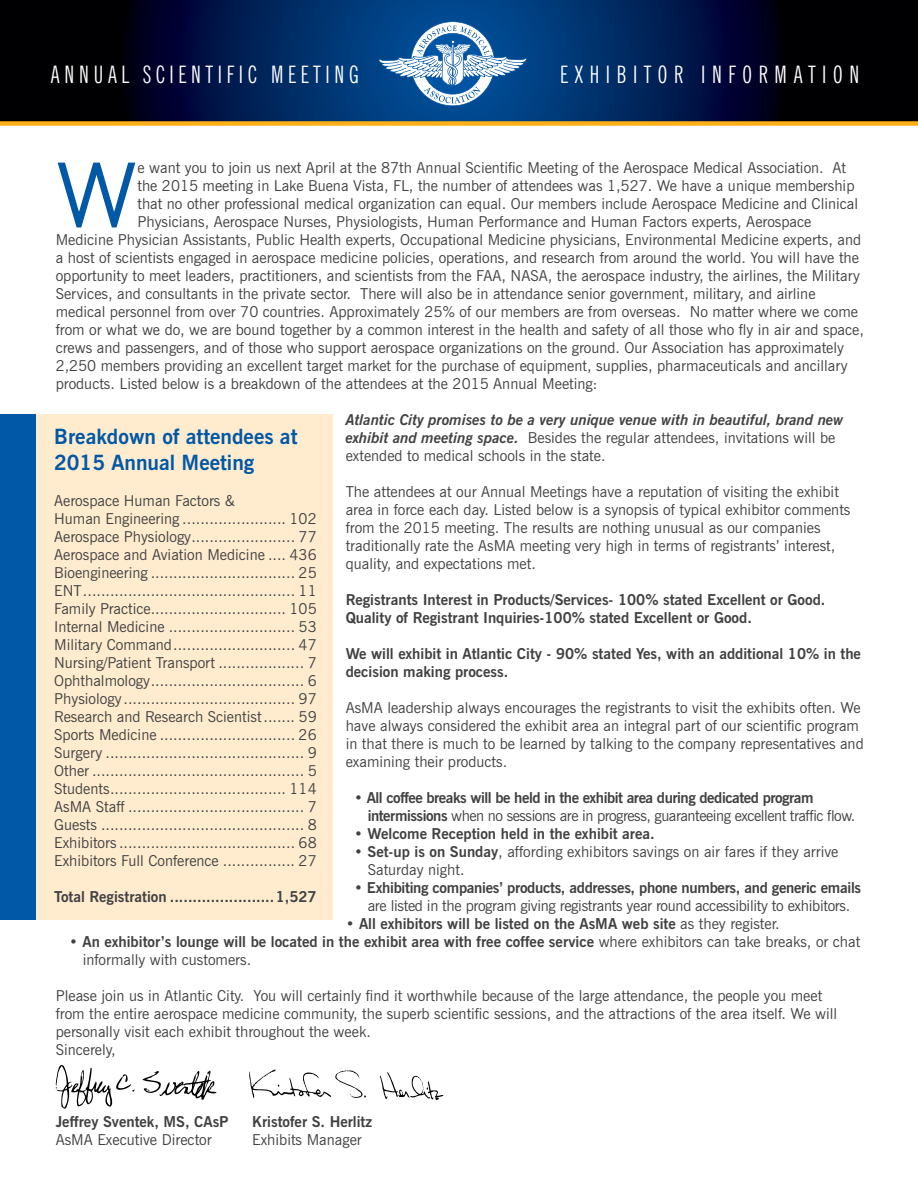
<style>
.page{position:relative;width:918px;height:1188px;background:#fff}
.page>*{position:absolute;margin:0;border:0;box-sizing:border-box;transform-origin:0 0}
.t1{font:89.7px "News Gothic BT";color:#0058a6}
.t2{font:extra-condensed 24px "News Gothic BT";letter-spacing:.2em;color:#fff}
.t3{font:extra-condensed 24px "News Gothic BT";letter-spacing:.28em;color:#fff}
.t4{font:700 21px/25.2px "News Gothic BT";color:#0058a6}
.t5{font:15px/18px "News Gothic BT";color:#414042}
.t6{font:700 15px/18px "News Gothic BT";color:#414042}
.t7{font:italic 700 15px/18px "News Gothic BT";color:#414042}
.t8{font:15px/18px "News Gothic BT";letter-spacing:-.02em;color:#414042;text-align:center}
.t9{font:700 15px/18px "News Gothic BT";letter-spacing:-.03em;color:#414042}
.s1{font-weight:400;font-style:normal}
.s2{font-weight:400}
.s3{font-weight:700}
</style>
<div class="page">
<svg style="left:0;top:0;width:918px;height:121px;background:#00163b"></svg>
<svg style="left:379px;top:21px;width:148px;height:85px"></svg>
<div style="left:0;top:414px;width:332px;height:505px;background:#ffecce"></div>
<svg style="left:56px;top:1065px;width:79px;height:44px"></svg>
<svg style="left:142px;top:1070px;width:75px;height:30px"></svg>
<svg style="left:380px;top:1072px;width:63px;height:28px"></svg>
<svg style="left:249px;top:1069px;width:117px;height:29px"></svg>
<div style="left:0;top:121px;width:918px;height:5px;background:#fcaf17"></div>
<div style="left:0;top:414px;width:35px;height:505px;background:#0058a6"></div>
<h2 class="t2" style="left:51px;top:60px;width:309px">ANNUAL SCIENTIFIC MEETING</h2>
<h2 class="t3" style="left:560px;top:60px;width:301px">EXHIBITOR INFORMATION</h2>
<h1 class="t1" style="left:56px;top:141px;width:83px">W</h1>
<p class="t5" style="left:137px;top:159px;width:710px">e want you to join us next April at the 87th Annual Scientific Meeting of the Aerospace Medical Association. At</p>
<p class="t5" style="left:137px;top:177px;width:719px">the 2015 meeting in Lake Buena Vista, FL, the number of attendees was 1,527. We have a unique membership</p>
<p class="t5" style="left:137px;top:195px;width:722px">that no other professional medical organization can equal. Our members include Aerospace Medicine and Clinical</p>
<p class="t5" style="left:137px;top:213px;width:676px">Physicians, Aerospace Nurses, Physiologists, Human Performance and Human Factors experts, Aerospace</p>
<p class="t5" style="left:56px;top:231px;width:807px">Medicine Physician Assistants, Public Health experts, Occupational Medicine physicians, Environmental Medicine experts, and</p>
<p class="t5" style="left:56px;top:249px;width:805px">a host of scientists engaged in aerospace medicine policies, operations, and research from around the world. You will have the</p>
<p class="t5" style="left:56px;top:267px;width:806px">opportunity to meet leaders, practitioners, and scientists from the FAA, NASA, the aerospace industry, the airlines, the Military</p>
<p class="t5" style="left:56px;top:285px;width:761px">Services, and consultants in the private sector. There will also be in attendance senior government, military, and airline</p>
<p class="t5" style="left:56px;top:303px;width:804px">medical personnel from over 70 countries. Approximately 25% of our members are from overseas. No matter where we come</p>
<p class="t5" style="left:56px;top:321px;width:810px">from or what we do, we are bound together by a common interest in the health and safety of all those who fly in air and space,</p>
<p class="t5" style="left:56px;top:339px;width:790px">crews and passengers, and of those who support aerospace organizations on the ground. Our Association has approximately</p>
<p class="t5" style="left:56px;top:357px;width:794px">2,250 members providing an excellent target market for the purchase of equipment, supplies, pharmaceuticals and ancillary</p>
<p class="t5" style="left:56px;top:375px;width:543px">products. Listed below is a breakdown of the attendees at the 2015 Annual Meeting:</p>
<p class="t7" style="left:346px;top:411px;width:499px">Atlantic City promises to be a very unique venue with in beautiful, brand new exhibit and meeting space. <span class="s1">Besides the regular attendees, invitations will be extended to medical schools in the state.</span></p>
<p class="t5" style="left:346px;top:483px;width:506px">The attendees at our Annual Meetings have a reputation of visiting the exhibit area in force each day. Listed below is a synopsis of typical exhibitor comments from the 2015 meeting. The results are nothing unusual as our companies traditionally rate the AsMA meeting very high in terms of registrants’ interest, quality, and expectations met.</p>
<p class="t6" style="left:346px;top:591px;width:481px">Registrants Interest in Products/Services- 100% stated Excellent or Good.<br>Quality of Registrant Inquiries-100% stated Excellent or Good.</p>
<p class="t6" style="left:346px;top:645px;width:517px">We will exhibit in Atlantic City - 90% stated Yes, with an additional 10% in the decision making process.</p>
<p class="t5" style="left:346px;top:699px;width:520px">AsMA leadership always encourages the registrants to visit the exhibits often. We have always considered the exhibit area an integral part of our scientific program in that there is much to be learned by talking to the company representatives and examining their products.</p>
<p class="t9" style="left:368px;top:789px;width:489px;text-indent:-14px"><span class="s2">•</span> All coffee breaks will be held in the exhibit area during dedicated program intermissions <span class="s2">when no sessions are in progress, guaranteeing excellent traffic flow.</span></p>
<p class="t6" style="left:354px;top:825px;width:302px"><span class="s2">•</span> Welcome Reception held in the exhibit area.</p>
<p class="t5" style="left:368px;top:843px;width:472px;text-indent:-13px">• <span class="s3">Set-up is on Sunday</span>, affording exhibitors savings on air fares if they arrive<br>Saturday night.</p>
<p class="t8" style="left:354px;top:879px;width:508px">• <span class="s3">Exhibiting companies’ products, addresses, phone numbers, and generic emails </span>are listed in the program giving registrants year round accessibility to exhibitors.</p>
<p class="t6" style="left:346px;top:915px;width:435px"><span class="s2">•</span> All exhibitors will be listed on the AsMA web site <span class="s2">as they register.</span></p>
<p class="t6" style="left:83px;top:933px;width:779px;text-indent:-14px"><span class="s2">•</span> An exhibitor’s lounge will be located in the exhibit area with free coffee service <span class="s2">where exhibitors can take breaks, or chat informally with customers.</span></p>
<p class="t5" style="left:56px;top:987px;width:783px">Please join us in Atlantic City. You will certainly find it worthwhile because of the large attendance, the people you meet from the entire aerospace medicine community, the superb scientific sessions, and the attractions of the area itself. We will personally visit each exhibit throughout the week.<br>Sincerely,</p>
<h3 class="t4" style="left:54px;top:424px;width:245px">Breakdown of attendees at<br>2015 Annual Meeting</h3>
<p class="t5" style="left:54px;top:491px;width:264px">Aerospace Human Factors &amp;<br>Human Engineering ....................... 102<br>Aerospace Physiology....................... 77<br>Aerospace and Aviation Medicine .... 436<br>Bioengineering ................................ 25<br>ENT............................................... 11<br>Family Practice.............................. 105<br>Internal Medicine ............................ 53<br>Military Command........................... 47<br>Nursing/Patient Transport ................... 7<br>Ophthalmology.................................. 6<br>Physiology ...................................... 97<br>Research and Research Scientist....... 59<br>Sports Medicine .............................. 26<br>Surgery ............................................ 9<br>Other ............................................... 5<br>Students....................................... 114<br>AsMA Staff ....................................... 7<br>Guests ............................................. 8<br>Exhibitors ....................................... 68<br>Exhibitors Full Conference ................ 27</p>
<p class="t6" style="left:54px;top:887px;width:264px">Total Registration .......................1,527</p>
<p class="t6" style="left:56px;top:1113px;width:175px">Jeffrey Sventek, MS, CAsP</p>
<p class="t6" style="left:252px;top:1113px;width:122px">Kristofer S. Herlitz</p>
<p class="t5" style="left:56px;top:1131px;width:157px">AsMA Executive Director</p>
<p class="t5" style="left:252px;top:1131px;width:111px">Exhibits Manager</p>
</div>
